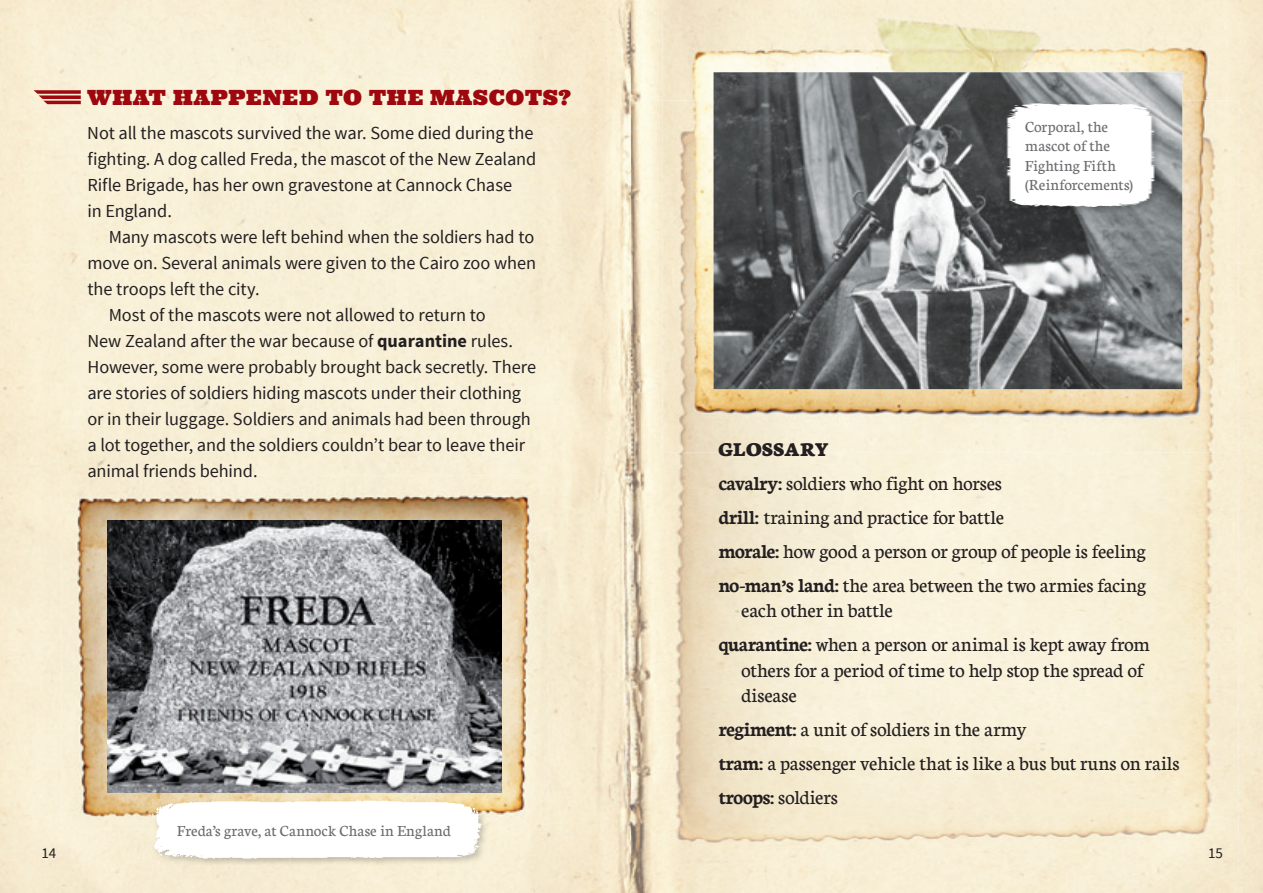
<style>
.page{position:relative;width:1263px;height:893px;background:#fff}
.page>*{position:absolute;margin:0;border:0;box-sizing:border-box;transform-origin:0 0}
.t1{font:21px/34px "Neuton";letter-spacing:-.01em;color:#231f20}
.t2{font:21px "Ultra";letter-spacing:.03em;color:#9d070d}
.t3{font:18.3px/26px "Source Sans Pro";letter-spacing:-.005em;color:#231f20}
.t4{font:16.5px/19.5px "Neuton";letter-spacing:.005em;color:#6c6d70}
.t5{font:15px "Source Sans Pro";color:#231f20}
.s1{font-weight:700}
.s2{font-weight:800}
</style>
<div class="page">
<img style="left:0;top:0;width:631px;height:497px">
<div style="left:0;top:497px;width:88px;height:396px;background:#f7edd3"></div>
<img style="left:545px;top:497px;width:86px;height:396px">
<img style="left:62px;top:476px;width:487px;height:354px">
<img style="left:107px;top:520px;width:394px;height:272px">
<svg style="left:34px;top:90px;width:47px;height:14px"></svg>
<img style="left:134px;top:797px;width:355px;height:65px">
<img style="left:631px;top:0;width:36px;height:893px">
<img style="left:1224px;top:0;width:39px;height:893px">
<img style="left:641px;top:420px;width:597px;height:455px">
<div style="left:1228px;top:101px;width:10px;height:319px;background:#f8eed3"></div>
<img style="left:641px;top:101px;width:21px;height:319px">
<img style="left:662px;top:0;width:566px;height:101px">
<img style="left:662px;top:101px;width:94px;height:351px">
<img style="left:1181px;top:101px;width:47px;height:351px">
<img style="left:756px;top:389px;width:425px;height:63px">
<img style="left:713px;top:72px;width:469px;height:317px">
<img style="left:1004px;top:209px;width:158px;height:5px">
<img style="left:995px;top:98px;width:168px;height:111px">
<p class="t2" style="left:87px;top:84px;width:486px">WHAT HAPPENED TO THE MASCOTS?</p>
<p class="t3" style="left:87px;top:120px;width:451px">Not all the mascots survived the war. Some died during the fighting. A dog called Freda, the mascot of the New Zealand Rifle Brigade, has her own gravestone at Cannock Chase<br>in England.</p>
<p class="t3" style="left:109px;top:224px;width:427px">Many mascots were left behind when the soldiers had to</p>
<p class="t3" style="left:87px;top:250px;width:450px">move on. Several animals were given to the Cairo zoo when</p>
<p class="t3" style="left:87px;top:276px;width:174px">the troops left the city.</p>
<p class="t3" style="left:109px;top:302px;width:379px">Most of the mascots were not allowed to return to</p>
<p class="t3" style="left:87px;top:327px;width:427px">New Zealand after the war because of <span class="s1">quarantine</span> rules.</p>
<p class="t3" style="left:87px;top:353px;width:450px">However, some were probably brought back secretly. There</p>
<p class="t3" style="left:87px;top:379px;width:435px">are stories of soldiers hiding mascots under their clothing</p>
<p class="t3" style="left:87px;top:405px;width:445px">or in their luggage. Soldiers and animals had been through</p>
<p class="t3" style="left:87px;top:431px;width:439px">a lot together, and the soldiers couldn’t bear to leave their</p>
<p class="t3" style="left:87px;top:457px;width:172px">animal friends behind.</p>
<p class="t5" style="left:41px;top:844px;width:16px">14</p>
<p class="t4" style="left:177px;top:820px;width:275px">Freda’s grave, at Cannock Chase in England</p>
<p class="t4" style="left:1025px;top:116px;width:109px">Corporal, the mascot of the<br>Fighting Fifth (Reinforcements)</p>
<p class="t1" style="left:719px;top:431px;width:429px"><span class="s2">GLOSSARY<br></span><span class="s1">cavalry:</span> soldiers who fight on horses<br><span class="s1">drill:</span> training and practice for battle<br><span class="s1">morale:</span> how good a person or group of people is feeling <span class="s1">no-man</span><sup>‚</sup><span class="s1">s land:</span> the area between the two armies facing</p>
<p class="t1" style="left:719px;top:592px;width:433px;text-indent:22px">each other in battle<br><span class="s1">quarantine:</span> when a person or animal is kept away from</p>
<p class="t1" style="left:741px;top:656px;width:403px;line-height:25.5px">others for a period of time to help stop the spread of disease</p>
<p class="t1" style="left:719px;top:711px;width:462px"><span class="s1">regiment:</span> a unit of soldiers in the army<br><span class="s1">tram:</span> a passenger vehicle that is like a bus but runs on rails <span class="s1">troops:</span> soldiers</p>
<p class="t5" style="left:1208px;top:844px;width:16px">15</p>
</div>
